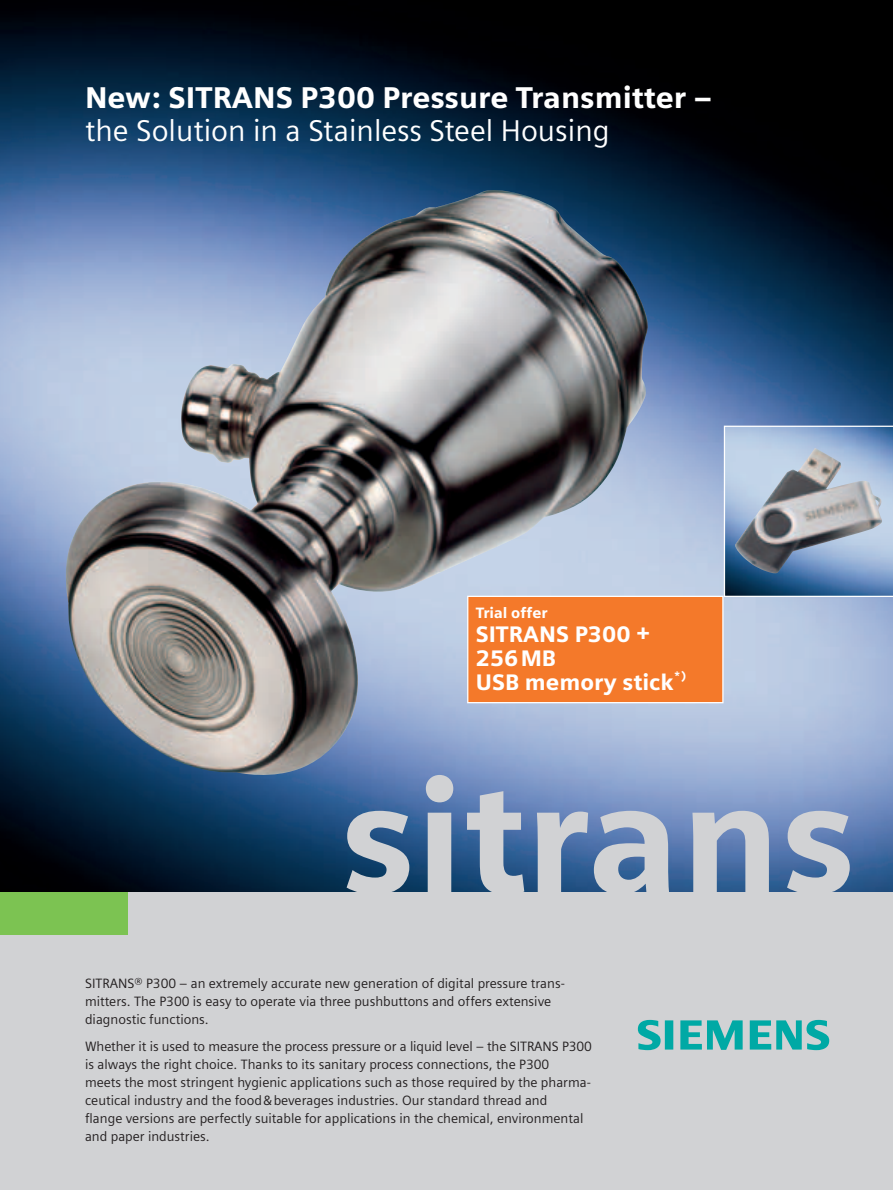
<style>
.page{position:relative;width:893px;height:1190px;background:#fff}
.page>*{position:absolute;margin:0;border:0;box-sizing:border-box;transform-origin:0 0}
.t1{font:900 156px "Siemens Sans";color:#d1d2d4}
.t2{font:900 30px "Siemens Sans";color:#fff}
.t3{font:30px "Siemens Sans";color:#fff}
.t4{font:900 22.5px/24px "Siemens Sans";color:#fff}
.t5{font:900 15px "Siemens Sans";color:#fff}
.t6{font:13.5px/18px "Siemens Sans";color:#231f20}
</style>
<div class="page">
<img style="left:0;top:0;width:893px;height:892px">
<div style="left:0;top:892px;width:893px;height:298px;background:#d1d2d4"></div>
<img style="left:66px;top:189px;width:583px;height:592px">
<svg style="left:724px;top:426px;width:169px;height:171px;background:#7596bb"></svg>
<div style="left:467px;top:596px;width:256px;height:107px;background:#f4792a;border:1px solid #fff"></div>
<svg style="left:638px;top:1020px;width:191px;height:30px"></svg>
<img style="left:735px;top:448px;width:147px;height:125px">
<div style="left:0;top:892px;width:128px;height:43px;background:#7cc352"></div>
<h2 class="t2" style="left:85px;top:88px;width:629px">New: SITRANS P300 Pressure Transmitter –</h2>
<h2 class="t3" style="left:85px;top:121px;width:526px">the Solution in a Stainless Steel Housing</h2>
<p class="t5" style="left:476px;top:607px;width:73px">Trial offer</p>
<h3 class="t4" style="left:476px;top:624px;width:212px">SITRANS P300 +<br>256MB<br>USB memory stick<sup>*)</sup></h3>
<h1 class="t1" style="left:340px;top:787px;width:517px">sitrans</h1>
<p class="t6" style="left:85px;top:976px;width:481px">SITRANS® P300 – an extremely accurate new generation of digital pressure trans&shy;mitters. The P300 is easy to operate via three pushbuttons and offers extensive diagnostic functions.</p>
<p class="t6" style="left:85px;top:1039px;width:508px">Whether it is used to measure the process pressure or a liquid level – the SITRANS P300 is always the right choice. Thanks to its sanitary process connections, the P300<br>meets the most stringent hygienic applications such as those required by the pharma&shy;ceutical industry and the food&amp;beverages industries. Our standard thread and<br>flange versions are perfectly suitable for applications in the chemical, environmental and paper industries.</p>
</div>
